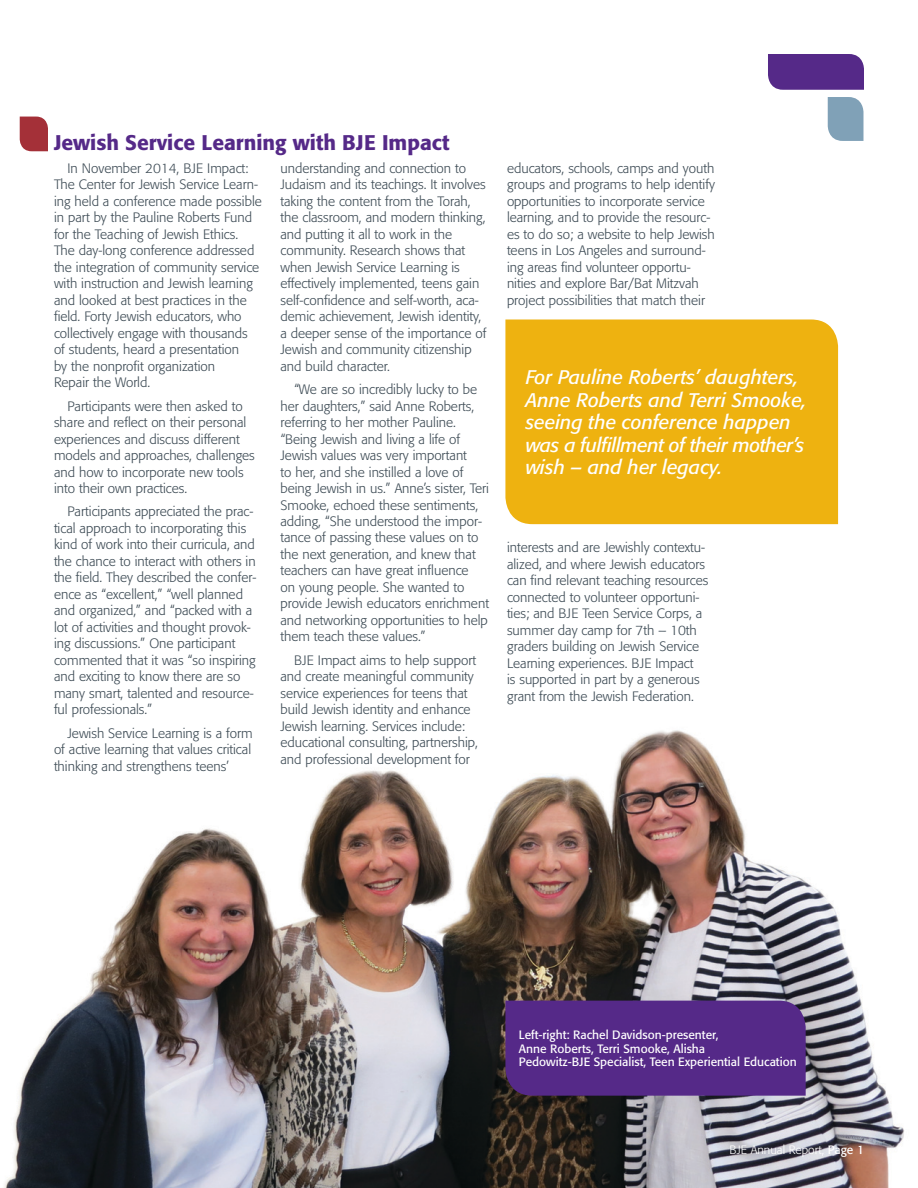
<style>
.page{position:relative;width:918px;height:1188px;background:#fff}
.page>*{position:absolute;margin:0;border:0;box-sizing:border-box;transform-origin:0 0}
.t1{font:500 21px "Formata";color:#552988}
.t2{font:italic 19.5px/22.5px "Formata";color:#fff}
.t3{font:300 13.5px/16.5px "Formata";color:#3c4a54}
.t4{font:12px/13.5px "Formata";color:#fff}
.t5{font:300 12px "Formata";color:#fff}
.s1{font-weight:400}
</style>
<div class="page">
<img style="left:4px;top:730px;width:900px;height:458px">
<div style="left:505px;top:320px;width:333px;height:204px;background:#eeb210"></div>
<div style="left:505px;top:1001px;width:301px;height:95px;background:#552988"></div>
<div style="left:768px;top:54px;width:96px;height:36px;background:#552988"></div>
<div style="left:828px;top:97px;width:35px;height:44px;background:#80a1b7"></div>
<svg style="left:20px;top:117px;width:28px;height:34px"></svg>
<h1 class="t1" style="left:54px;top:133px;width:397px">Jewish Service Learning with BJE Impact</h1>
<p class="t3" style="left:54px;top:161px;width:209px;text-indent:14px">In November 2014, BJE Impact:<br>The Center for Jewish Service Learn&shy;ing held a conference made possible in part by the Pauline Roberts Fund for the Teaching of Jewish Ethics.<br>The day-long conference addressed the integration of community service with instruction and Jewish learning and looked at best practices in the field. Forty Jewish educators, who collectively engage with thousands of students, heard a presentation<br>by the nonprofit organization<br>Repair the World.</p>
<p class="t3" style="left:54px;top:399px;width:202px;text-indent:14px">Participants were then asked to share and reflect on their personal experiences and discuss different models and approaches, challenges and how to incorporate new tools into their own practices.</p>
<p class="t3" style="left:54px;top:504px;width:204px;text-indent:14px">Participants appreciated the prac&shy;tical approach to incorporating this kind of work into their curricula, and the chance to interact with others in the field. They described the confer&shy;ence as “excellent,” “well planned and organized,” and “packed with a lot of activities and thought provok&shy;ing discussions.” One participant commented that it was “so inspiring and exciting to know there are so many smart, talented and resource&shy;ful professionals.”</p>
<p class="t3" style="left:54px;top:725px;width:200px;text-align:justify;text-indent:14px">Jewish Service Learning is a form of active learning that values critical thinking and strengthens teens’</p>
<p class="t3" style="left:281px;top:161px;width:207px">understanding and connection to Judaism and its teachings. It involves taking the content from the Torah, the classroom, and modern thinking, and putting it all to work in the community. Research shows that when Jewish Service Learning is effectively implemented, teens gain self-confidence and self-worth, aca&shy;demic achievement, Jewish identity, a deeper sense of the importance of Jewish and community citizenship and build character.</p>
<p class="t3" style="left:281px;top:382px;width:210px;text-indent:14px">“We are so incredibly lucky to be her daughters,” said Anne Roberts, referring to her mother Pauline. “Being Jewish and living a life of Jewish values was very important<br>to her, and she instilled a love of being Jewish in us.” Anne’s sister, Teri Smooke, echoed these sentiments, adding, “She understood the impor&shy;tance of passing these values on to the next generation, and knew that teachers can have great influence<br>on young people. She wanted to provide Jewish educators enrichment and networking opportunities to help them teach these values.”</p>
<p class="t3" style="left:281px;top:653px;width:199px;text-indent:14px">BJE Impact aims to help support and create meaningful community service experiences for teens that build Jewish identity and enhance Jewish learning. Services include: educational consulting, partnership, and professional development for</p>
<p class="t3" style="left:507px;top:161px;width:209px">educators, schools, camps and youth groups and programs to help identify opportunities to incorporate service learning, and to provide the resourc&shy;es to do so; a website to help Jewish teens in Los Angeles and surround&shy;ing areas find volunteer opportu&shy;nities and explore Bar/Bat Mitzvah project possibilities that match their</p>
<h2 class="t2" style="left:526px;top:367px;width:282px">For Pauline Roberts’ daughters,<br>Anne Roberts and Terri Smooke, seeing the conference happen was a fulfillment of their mother’s wish – and her legacy.</h2>
<p class="t3" style="left:507px;top:540px;width:203px">interests and are Jewishly contextu&shy;alized, and where Jewish educators can find relevant teaching resources connected to volunteer opportuni&shy;ties; and BJE Teen Service Corps, a summer day camp for 7th – 10th graders building on Jewish Service Learning experiences. BJE Impact<br>is supported in part by a generous grant from the Jewish Federation.</p>
<p class="t4" style="left:519px;top:1029px;width:279px">Left-right: Rachel Davidson-presenter,<br>Anne Roberts, Terri Smooke, Alisha<br>Pedowitz-BJE Specialist, Teen Experiential Education</p>
<p class="t5" style="left:729px;top:1144px;width:136px">BJE Annual Report, <span class="s1">Page 1</span></p>
</div>
